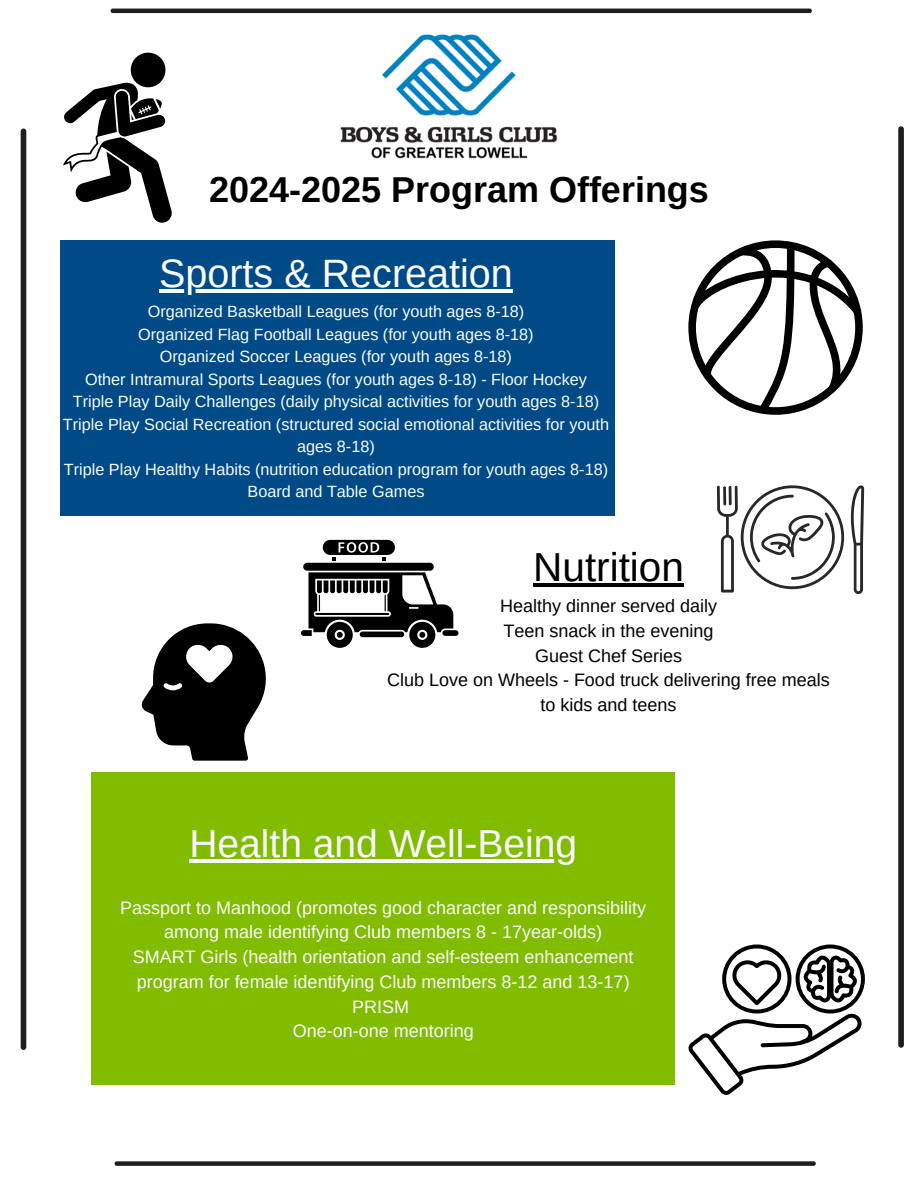
<style>
.page{position:relative;width:918px;height:1188px;background:#fff}
.page>*{position:absolute;margin:0;border:0;box-sizing:border-box;transform-origin:0 0}
.t1{font:40.5px "Arimo";color:#000}
.t2{font:39.6px "Arimo";color:#fafcfd}
.t3{font:39px "Arimo";color:#fafcfd}
.t4{font:700 36px "Arimo";color:#000}
.t5{font:18px/24.8px "Arimo";color:#fafcfd;text-align:center}
.t6{font:18px/24.8px "Arimo";color:#000;text-align:center}
.t7{font:16.2px/22.5px "Arimo";color:#fafcfd;text-align:center}
</style>
<div class="page">
<img style="left:340px;top:34px;width:218px;height:125px">
<div style="left:21px;top:129px;width:5px;height:921px;background:#1e1e1e;border-radius:3px"></div>
<hr style="left:111px;top:9px;width:701px;height:4px;background:#1e1e1e;border-radius:2px">
<div style="left:115px;top:1161px;width:701px;height:5px;background:#1e1e1e;border-radius:2px"></div>
<div style="left:898px;top:126px;width:6px;height:922px;background:#1e1e1e;border-radius:3px"></div>
<div style="left:60px;top:240px;width:554px;height:276px;background:#004b87"></div>
<hr style="left:159px;top:289px;width:354px;height:4px;background:#fafcfd">
<div style="left:92px;top:772px;width:583px;height:313px;background:#81bc00"></div>
<hr style="left:189px;top:860px;width:388px;height:3px;background:#fafcfd">
<svg style="left:688px;top:240px;width:175px;height:175px"></svg>
<svg style="left:688px;top:945px;width:177px;height:150px"></svg>
<svg style="left:142px;top:623px;width:124px;height:138px"></svg>
<svg style="left:717px;top:485px;width:147px;height:109px"></svg>
<svg style="left:63px;top:52px;width:109px;height:171px"></svg>
<svg style="left:301px;top:540px;width:157px;height:108px"></svg>
<hr style="left:533px;top:583px;width:151px;height:3px;background:#000">
<p class="t4" style="left:209px;top:169px;width:501px">2024-2025 Program Offerings</p>
<p class="t2" style="left:159px;top:251px;width:355px">Sports &amp; Recreation</p>
<p class="t7" style="left:148px;top:301px;width:378px">Organized Basketball Leagues (for youth ages 8-18)</p>
<p class="t7" style="left:138px;top:323px;width:397px">Organized Flag Football Leagues (for youth ages 8-18)</p>
<p class="t7" style="left:160px;top:346px;width:354px">Organized Soccer Leagues (for youth ages 8-18)</p>
<h1 class="t7" style="left:85px;top:368px;width:503px">Other Intramural Sports Leagues (for youth ages 8-18) - Floor Hockey</h1>
<p class="t7" style="left:73px;top:391px;width:528px">Triple Play Daily Challenges (daily physical activities for youth ages 8-18)</p>
<p class="t7" style="left:63px;top:413px;width:548px">Triple Play Social Recreation (structured social emotional activities for youth ages 8-18)</p>
<p class="t7" style="left:64px;top:458px;width:546px">Triple Play Healthy Habits (nutrition education program for youth ages 8-18)</p>
<p class="t7" style="left:248px;top:481px;width:178px">Board and Table Games</p>
<p class="t1" style="left:533px;top:544px;width:152px">Nutrition</p>
<p class="t6" style="left:500px;top:593px;width:219px">Healthy dinner served daily</p>
<p class="t6" style="left:504px;top:618px;width:212px">Teen snack in the evening</p>
<p class="t6" style="left:535px;top:643px;width:148px">Guest Chef Series</p>
<p class="t6" style="left:387px;top:668px;width:444px">Club Love on Wheels - Food truck delivering free meals to kids and teens</p>
<p class="t3" style="left:189px;top:822px;width:389px">Health and Well-Being</p>
<p class="t5" style="left:120px;top:895px;width:527px">Passport to Manhood (promotes good character and responsibility among male identifying Club members 8 - 17year-olds)</p>
<p class="t5" style="left:133px;top:944px;width:502px;text-align:left">SMART Girls (health orientation and self-esteem enhancement program for female identifying Club members 8-12 and 13-17)</p>
<p class="t5" style="left:352px;top:994px;width:58px">PRISM</p>
<p class="t5" style="left:293px;top:1019px;width:183px">One-on-one mentoring</p>
</div>
